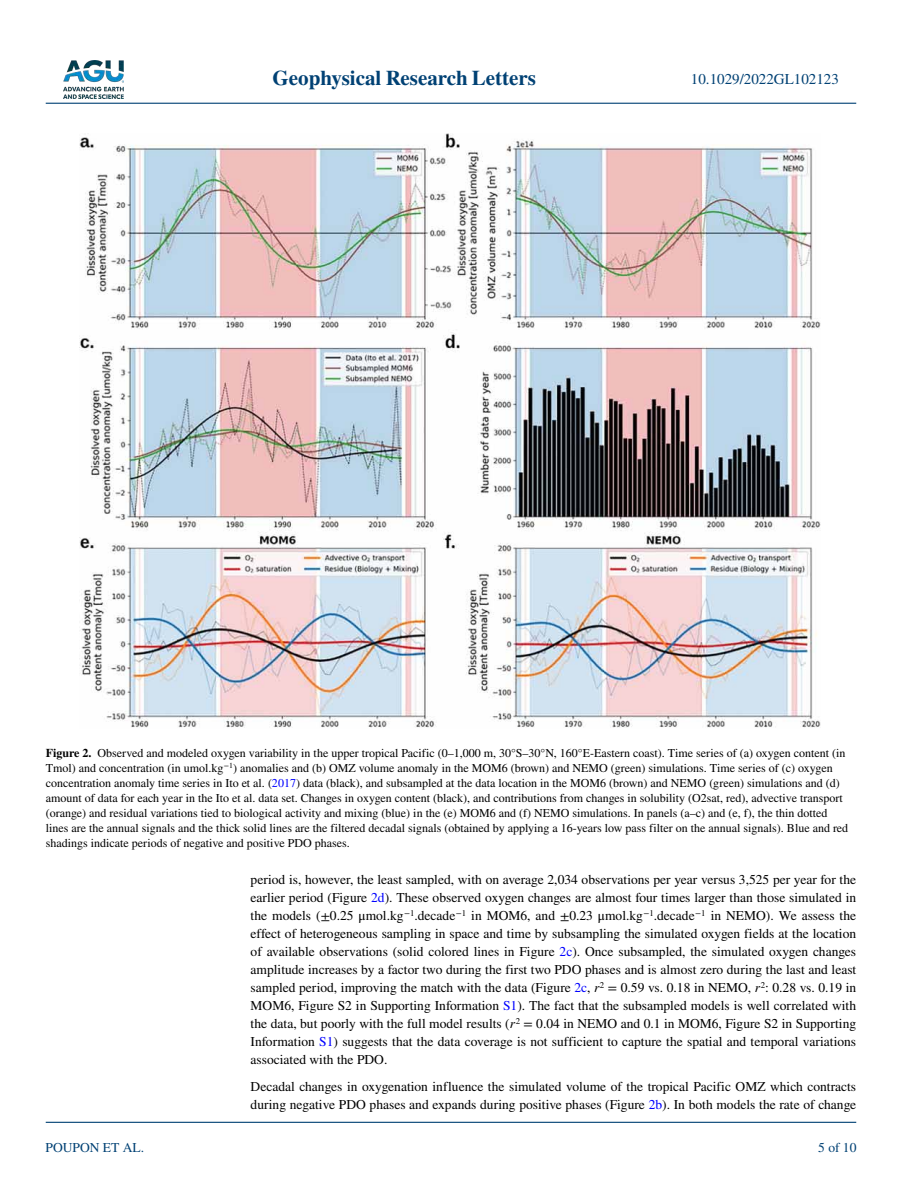
<style>
.page{position:relative;width:902px;height:1183px;background:#fff}
.page>*{position:absolute;margin:0;border:0;box-sizing:border-box;transform-origin:0 0}
.t1{font:700 21px "STIX";color:#004174}
.t2{font:15px "STIX";color:#004174}
.t3{font:13.5px/18px "STIX";color:#000;text-align:justify}
.t4{font:13.5px "STIX";color:#004174}
.t5{font:12px/15px "STIX";color:#000}
.s1{font-weight:700}
.s2{color:#00f}
.s3{font-style:italic}
</style>
<div class="page">
<img style="left:63px;top:60px;width:60px;height:39px">
<hr style="left:46px;top:103px;width:810px;height:1px;background:#004174">
<hr style="left:46px;top:1121px;width:810px;height:1px;background:#004174">
<img style="left:80px;top:134px;width:740px;height:594px">
<h1 class="t1" style="left:272px;top:66px;width:265px">Geophysical Research Letters</h1>
<p class="t2" style="left:691px;top:69px;width:149px">10.1029/2022GL102123</p>
<p class="t5" style="left:46px;top:745px;width:804px"><span class="s1">Figure 2.</span> Observed and modeled oxygen variability in the upper tropical Pacific (0–1,000 m, 30°S–30°N, 160°E-Eastern coast). Time series of (a) oxygen content (in Tmol) and concentration (in umol.kg<sup>−1</sup>) anomalies and (b) OMZ volume anomaly in the MOM6 (brown) and NEMO (green) simulations. Time series of (c) oxygen concentration anomaly time series in Ito et al. (<span class="s2">2017</span>) data (black), and subsampled at the data location in the MOM6 (brown) and NEMO (green) simulations and (d) amount of data for each year in the Ito et al. data set. Changes in oxygen content (black), and contributions from changes in solubility (O2sat, red), advective transport (orange) and residual variations tied to biological activity and mixing (blue) in the (e) MOM6 and (f) NEMO simulations. In panels (a–c) and (e, f), the thin dotted lines are the annual signals and the thick solid lines are the filtered decadal signals (obtained by applying a 16-years low pass filter on the annual signals). Blue and red shadings indicate periods of negative and positive PDO phases.</p>
<p class="t4" style="left:45px;top:1138px;width:100px">POUPON ET AL.</p>
<p class="t3" style="left:250px;top:871px;width:607px">period is, however, the least sampled, with on average 2,034 observations per year versus 3,525 per year for the earlier period (Figure <span class="s2">2d</span>). These observed oxygen changes are almost four times larger than those simulated in the models (±0.25 μmol.kg<sup>−1</sup>.decade<sup>−1</sup> in MOM6, and ±0.23 μmol.kg<sup>−1</sup>.decade<sup>−1</sup> in NEMO). We assess the effect of heterogeneous sampling in space and time by subsampling the simulated oxygen fields at the location of available observations (solid colored lines in Figure <span class="s2">2c</span>). Once subsampled, the simulated oxygen changes amplitude increases by a factor two during the first two PDO phases and is almost zero during the last and least sampled period, improving the match with the data (Figure <span class="s2">2c</span>, <span class="s3">r</span><sup>2</sup> = 0.59 vs. 0.18 in NEMO, <span class="s3">r</span><sup>2</sup>: 0.28 vs. 0.19 in MOM6, Figure S2 in Supporting Information <span class="s2">S1</span>). The fact that the subsampled models is well correlated with the data, but poorly with the full model results (<span class="s3">r</span><sup>2</sup> = 0.04 in NEMO and 0.1 in MOM6, Figure S2 in Supporting Information <span class="s2">S1</span>) suggests that the data coverage is not sufficient to capture the spatial and temporal variations associated with the PDO.</p>
<p class="t3" style="left:250px;top:1078px;width:607px">Decadal changes in oxygenation influence the simulated volume of the tropical Pacific OMZ which contracts during negative PDO phases and expands during positive phases (Figure <span class="s2">2b</span>). In both models the rate of change</p>
<p class="t4" style="left:818px;top:1138px;width:40px">5 of 10</p>
</div>
